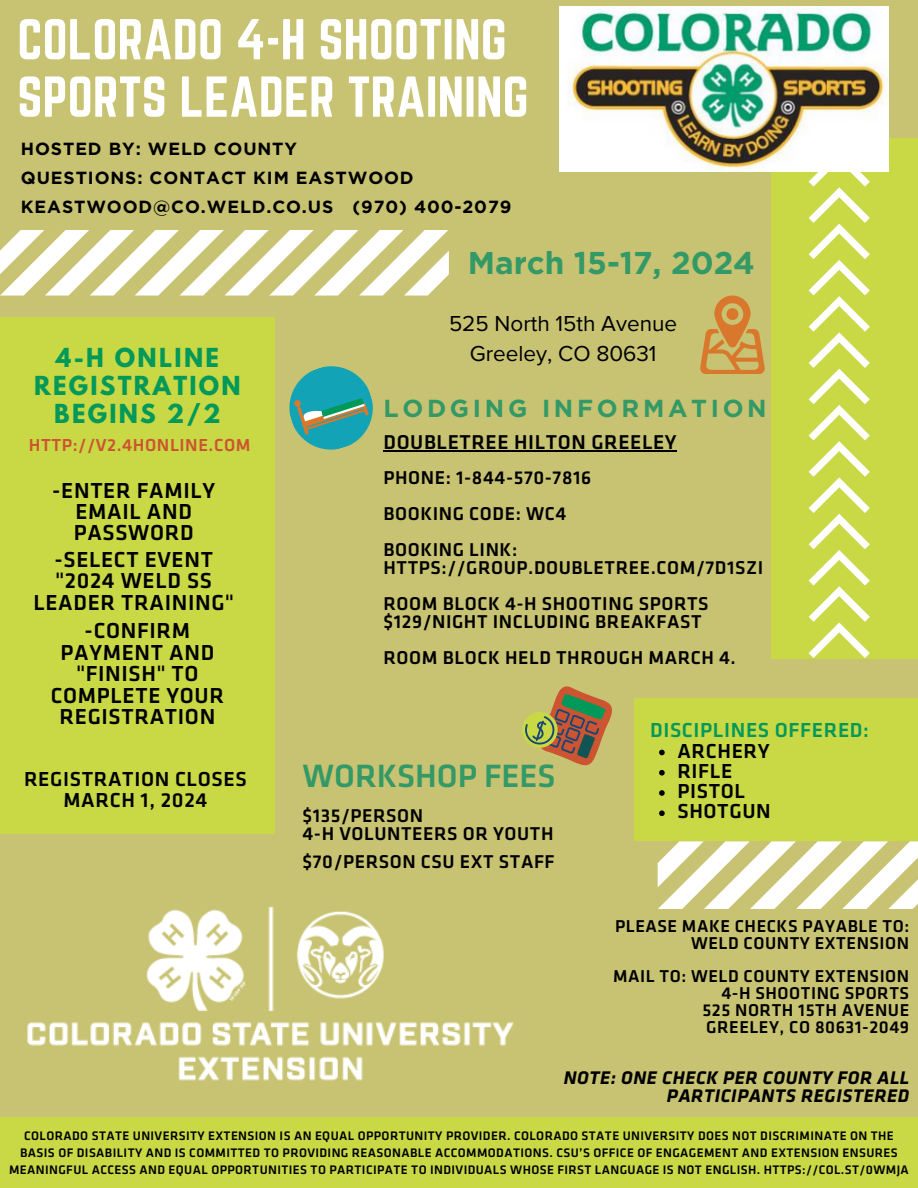
<style>
.page{position:relative;width:918px;height:1188px;background:#c8c372}
.page>*{position:absolute;margin:0;border:0;box-sizing:border-box;transform-origin:0 0}
.t1{font:50.4px/57.3px "Norwester";color:#fff}
.t2{font:500 33.45px "Klavika";color:#396}
.t3{font:700 31.5px "Gotham";color:#396}
.t4{font:700 24.6px "Gotham";letter-spacing:.15em;color:#396}
.t5{font:700 23.25px/28.2px "League Spartan";letter-spacing:.1em;color:#009959;text-align:center}
.t6{font:500 22.5px/21.3px "Klavika";letter-spacing:.03em;color:#000;text-align:center}
.t7{font:22.5px/30.3px "Proxima Nova";color:#000;text-align:center}
.t8{font:500 21px/20.2px "Klavika";letter-spacing:.03em;color:#000;text-align:center}
.t9{font:500 21px "Klavika";letter-spacing:.03em;color:#009959}
.t10{font:500 20.7px "Klavika";letter-spacing:.03em;color:#000}
.t11{font:500 19.2px/18px "Klavika";letter-spacing:.03em;color:#000}
.t12{font:italic 700 18.9px/18px "Klavika";letter-spacing:.03em;color:#000;text-align:right}
.t13{font:500 18px "Klavika";letter-spacing:.03em;color:#cc5430}
.t14{font:500 17.85px "Klavika";letter-spacing:.03em;color:#000}
.t15{font:700 17.55px "Gotham";letter-spacing:.05em;color:#000}
.t16{font:500 12.75px/17.1px "Klavika";letter-spacing:.03em;color:#000;text-align:center}
</style>
<div class="page">
<div style="left:0;top:318px;width:274px;height:516px;background:#c9d845"></div>
<svg style="left:0;top:230px;width:449px;height:66px"></svg>
<div style="left:771px;top:138px;width:147px;height:521px;background:#c9d845"></div>
<svg style="left:809px;top:172px;width:60px;height:486px"></svg>
<img style="left:559px;top:7px;width:330px;height:165px">
<div style="left:0;top:1117px;width:918px;height:71px;background:#c9d845"></div>
<img style="left:27px;top:906px;width:487px;height:175px">
<svg style="left:658px;top:841px;width:260px;height:68px"></svg>
<svg style="left:522px;top:686px;width:90px;height:80px"></svg>
<svg style="left:700px;top:296px;width:65px;height:78px"></svg>
<div style="left:635px;top:698px;width:283px;height:143px;background:#c9d845"></div>
<svg style="left:289px;top:366px;width:84px;height:84px"></svg>
<svg style="left:659px;top:750px;width:6px;height:5px"></svg>
<svg style="left:659px;top:770px;width:6px;height:6px"></svg>
<svg style="left:659px;top:790px;width:6px;height:6px"></svg>
<svg style="left:659px;top:810px;width:6px;height:6px"></svg>
<hr style="left:384px;top:451px;width:293px;height:1px;background:#000">
<p class="t1" style="left:17px;top:11px;width:513px">COLORADO 4-H SHOOTING<br>SPORTS LEADER TRAINING</p>
<h4 class="t15" style="left:21px;top:138px;width:278px">HOSTED BY: WELD COUNTY</h4>
<p class="t15" style="left:21px;top:167px;width:394px">QUESTIONS: CONTACT KIM EASTWOOD</p>
<h4 class="t15" style="left:21px;top:197px;width:492px">KEASTWOOD@CO.WELD.CO.US (970) 400-2079</h4>
<p class="t5" style="left:34px;top:347px;width:208px">4-H ONLINE<br>REGISTRATION<br>BEGINS 2/2</p>
<h6 class="t13" style="left:29px;top:438px;width:223px">HTTP://V2.4HONLINE.COM</h6>
<h4 class="t6" style="left:52px;top:481px;width:165px">-ENTER FAMILY<br>EMAIL AND<br>PASSWORD</h4>
<h4 class="t6" style="left:34px;top:551px;width:202px">-SELECT EVENT "2024 WELD SS<br>LEADER TRAINING"</h4>
<h4 class="t6" style="left:51px;top:622px;width:175px">-CONFIRM<br>PAYMENT AND "FINISH" TO<br>COMPLETE YOUR<br>REGISTRATION</h4>
<h6 class="t8" style="left:24px;top:771px;width:224px">REGISTRATION CLOSES<br>MARCH 1, 2024</h6>
<p class="t3" style="left:468px;top:245px;width:289px">March 15-17, 2024</p>
<p class="t7" style="left:449px;top:308px;width:230px">525 North 15th Avenue<br>Greeley, CO 80631</p>
<h5 class="t4" style="left:384px;top:394px;width:385px">LODGING INFORMATION</h5>
<h6 class="t10" style="left:384px;top:434px;width:295px">DOUBLETREE HILTON GREELEY</h6>
<h6 class="t11" style="left:384px;top:471px;width:209px">PHONE: 1-844-570-7816</h6>
<p class="t11" style="left:384px;top:507px;width:184px">BOOKING CODE: WC4</p>
<p class="t11" style="left:384px;top:543px;width:381px">BOOKING LINK:<br>HTTPS://GROUP.DOUBLETREE.COM/7D1SZI</p>
<p class="t11" style="left:384px;top:597px;width:327px">ROOM BLOCK 4-H SHOOTING SPORTS $129/NIGHT INCLUDING BREAKFAST</p>
<p class="t11" style="left:384px;top:651px;width:354px">ROOM BLOCK HELD THROUGH MARCH 4.</p>
<p class="t2" style="left:303px;top:762px;width:254px">WORKSHOP FEES</p>
<p class="t11" style="left:303px;top:808px;width:252px">$135/PERSON<br>4-H VOLUNTEERS OR YOUTH</p>
<h2 class="t11" style="left:303px;top:854px;width:254px">$70/PERSON CSU EXT STAFF</h2>
<p class="t9" style="left:650px;top:722px;width:220px">DISCIPLINES OFFERED:</p>
<p class="t8" style="left:677px;top:742px;width:94px">ARCHERY</p>
<p class="t8" style="left:677px;top:762px;width:57px">RIFLE</p>
<h3 class="t8" style="left:677px;top:783px;width:69px">PISTOL</h3>
<p class="t8" style="left:677px;top:803px;width:95px">SHOTGUN</p>
<h6 class="t14" style="left:615px;top:918px;width:296px">PLEASE MAKE CHECKS PAYABLE TO:</h6>
<h6 class="t14" style="left:691px;top:935px;width:220px">WELD COUNTY EXTENSION</h6>
<h6 class="t14" style="left:613px;top:969px;width:298px">MAIL TO: WELD COUNTY EXTENSION</h6>
<h6 class="t14" style="left:721px;top:986px;width:189px">4-H SHOOTING SPORTS</h6>
<h6 class="t14" style="left:703px;top:1003px;width:208px">525 NORTH 15TH AVENUE</h6>
<p class="t14" style="left:706px;top:1020px;width:204px">GREELEY, CO 80631-2049</p>
<h6 class="t12" style="left:564px;top:1070px;width:347px">NOTE: ONE CHECK PER COUNTY FOR ALL<br>PARTICIPANTS REGISTERED</h6>
<p class="t16" style="left:9px;top:1128px;width:901px">COLORADO STATE UNIVERSITY EXTENSION IS AN EQUAL OPPORTUNITY PROVIDER. COLORADO STATE UNIVERSITY DOES NOT DISCRIMINATE ON THE<br>BASIS OF DISABILITY AND IS COMMITTED TO PROVIDING REASONABLE ACCOMMODATIONS. CSU’S OFFICE OF ENGAGEMENT AND EXTENSION ENSURES<br>MEANINGFUL ACCESS AND EQUAL OPPORTUNITIES TO PARTICIPATE TO INDIVIDUALS WHOSE FIRST LANGUAGE IS NOT ENGLISH. HTTPS://COL.ST/0WMJA</p>
</div>
